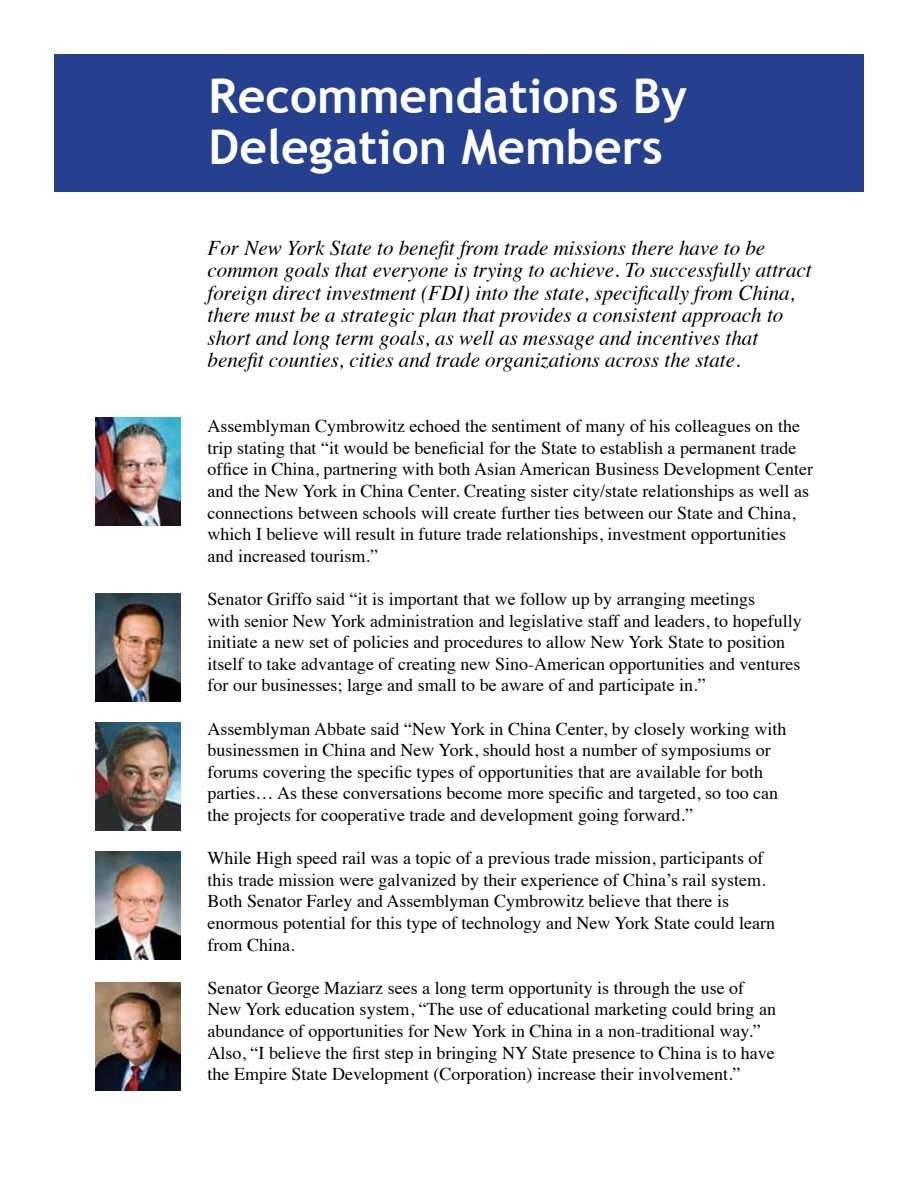
<style>
.page{position:relative;width:918px;height:1188px;background:#fff}
.page>*{position:absolute;margin:0;border:0;box-sizing:border-box;transform-origin:0 0}
.t1{font:700 48px/51px "Trebuchet MS";color:#fff}
.t2{font:italic 21px/22.5px "Times";color:#000}
.t3{font:18px/21.6px "Times";color:#000}
</style>
<div class="page">
<div style="left:54px;top:54px;width:810px;height:138px;background:#25408f"></div>
<img style="left:96px;top:418px;width:85px;height:108px">
<img style="left:95px;top:593px;width:85px;height:108px">
<img style="left:95px;top:852px;width:85px;height:108px">
<img style="left:96px;top:722px;width:85px;height:108px">
<img style="left:95px;top:983px;width:85px;height:108px">
<h1 class="t1" style="left:209px;top:71px;width:480px">Recommendations By<br>Delegation Members</h1>
<p class="t2" style="left:208px;top:235px;width:606px">For New York State to benefit from trade missions there have to be common goals that everyone is trying to achieve. To successfully attract foreign direct investment (FDI) into the state, specifically from China, there must be a strategic plan that provides a consistent approach to short and long term goals, as well as message and incentives that benefit counties, cities and trade organizations across the state.</p>
<p class="t3" style="left:208px;top:414px;width:607px">Assemblyman Cymbrowitz echoed the sentiment of many of his colleagues on the trip stating that “it would be beneficial for the State to establish a permanent trade office in China, partnering with both Asian American Business Development Center and the New York in China Center. Creating sister city/state relationships as well as connections between schools will create further ties between our State and China, which I believe will result in future trade relationships, investment opportunities and increased tourism.”</p>
<p class="t3" style="left:208px;top:587px;width:596px">Senator Griffo said “it is important that we follow up by arranging meetings<br>with senior New York administration and legislative staff and leaders, to hopefully initiate a new set of policies and procedures to allow New York State to position itself to take advantage of creating new Sino-American opportunities and ventures for our businesses; large and small to be aware of and participate in.”</p>
<p class="t3" style="left:208px;top:716px;width:580px">Assemblyman Abbate said “New York in China Center, by closely working with businessmen in China and New York, should host a number of symposiums or forums covering the specific types of opportunities that are available for both parties… As these conversations become more specific and targeted, so too can the projects for cooperative trade and development going forward.”</p>
<p class="t3" style="left:208px;top:846px;width:569px">While High speed rail was a topic of a previous trade mission, participants of this trade mission were galvanized by their experience of China’s rail system.<br>Both Senator Farley and Assemblyman Cymbrowitz believe that there is enormous potential for this type of technology and New York State could learn from China.</p>
<p class="t3" style="left:208px;top:975px;width:570px">Senator George Maziarz sees a long term opportunity is through the use of New York education system, “The use of educational marketing could bring an abundance of opportunities for New York in China in a non-traditional way.” Also, “I believe the first step in bringing NY State presence to China is to have the Empire State Development (Corporation) increase their involvement.”</p>
</div>
